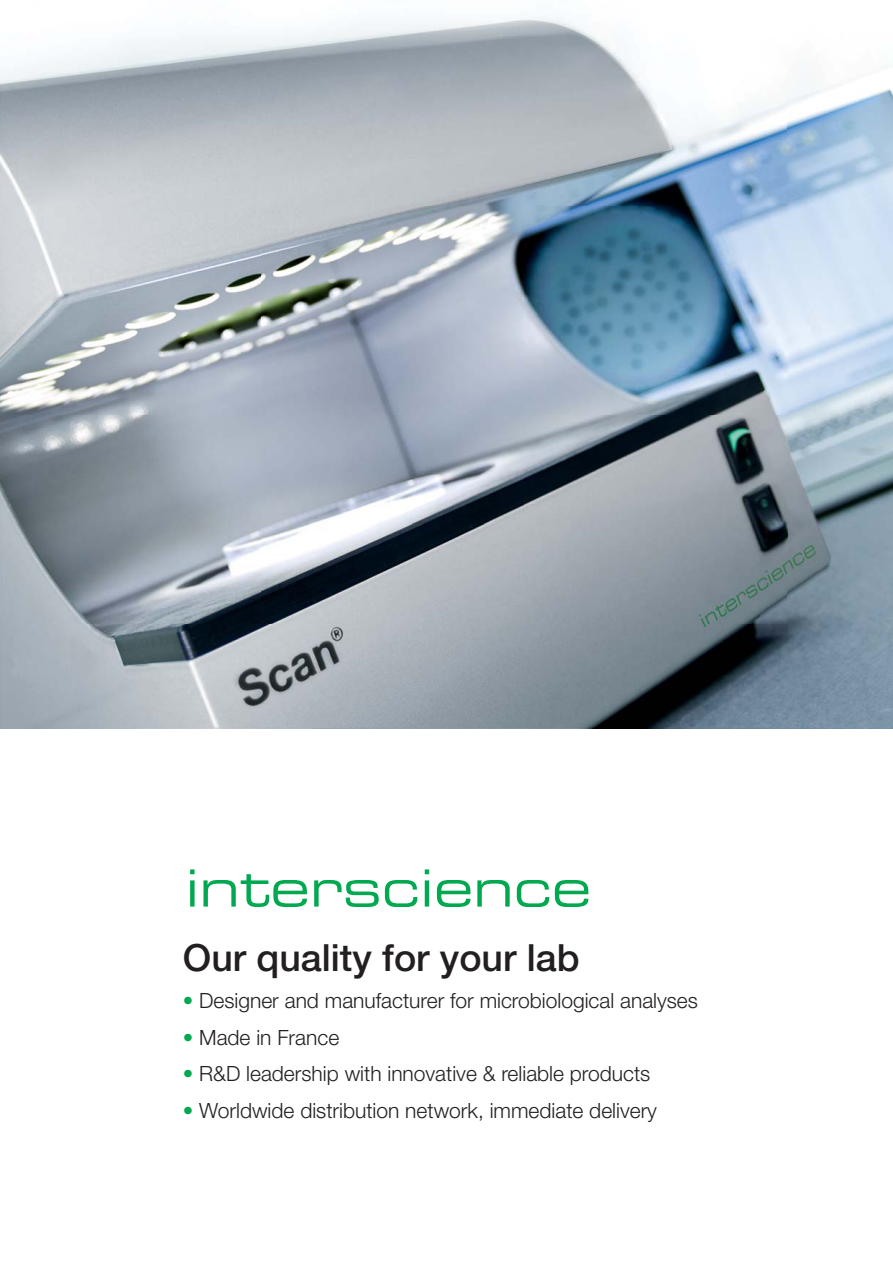
<style>
.page{position:relative;width:893px;height:1263px;background:#fff}
.page>*{position:absolute;margin:0;border:0;box-sizing:border-box;transform-origin:0 0}
.t1{font:51.3px "Eurostile Extended Two";color:#00a94f}
.t2{font:500 37.5px "Helvetica Neue";color:#231f20}
.t3{font:300 21px "Helvetica Neue";color:#231f20}
.s1{color:#00a94f}
</style>
<div class="page">
<img style="left:0;top:16px;width:893px;height:713px">
<h1 class="t1" style="left:185px;top:869px;width:407px">interscience</h1>
<h2 class="t2" style="left:183px;top:944px;width:398px">Our quality for your lab</h2>
<p class="t3" style="left:183px;top:993px;width:517px"><span class="s1">•</span> Designer and manufacturer for microbiological analyses</p>
<p class="t3" style="left:183px;top:1030px;width:158px"><span class="s1">•</span> Made in France</p>
<p class="t3" style="left:183px;top:1066px;width:469px"><span class="s1">•</span> R&amp;D leadership with innovative &amp; reliable products</p>
<p class="t3" style="left:183px;top:1103px;width:476px"><span class="s1">•</span> Worldwide distribution network, immediate delivery</p>
</div>
